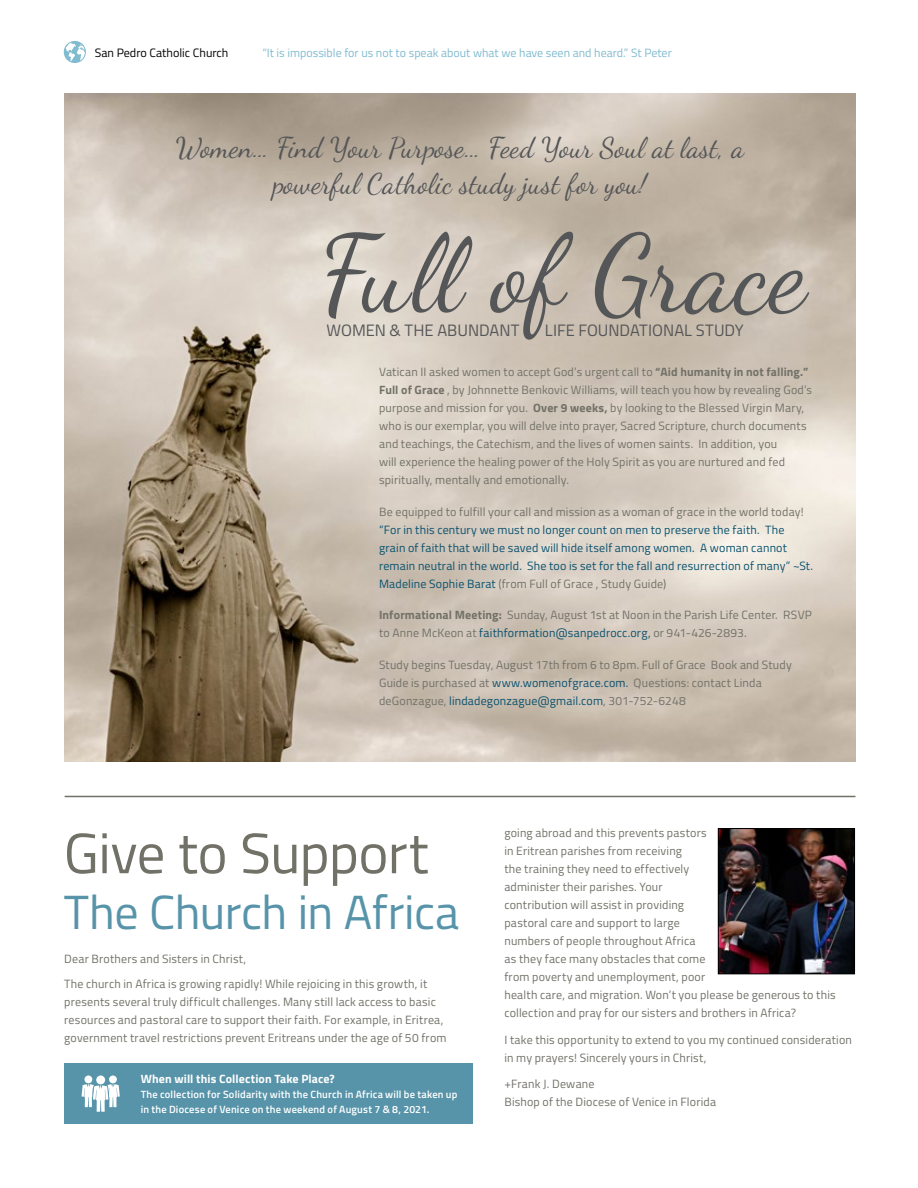
<style>
.page{position:relative;width:918px;height:1188px;background:#fff}
.page>*{position:absolute;margin:0;border:0;box-sizing:border-box;transform-origin:0 0}
.t1{font:108px "Dancing Script";color:#555658}
.t2{font:57px "Titillium";letter-spacing:-.01em;color:#727168}
.t3{font:48px "Titillium";letter-spacing:-.01em;color:#5794a9}
.t4{font:28.5px/36px "Dancing Script";letter-spacing:.005em;color:#555658;text-align:center}
.t5{font:16.5px "Titillium";color:#555658}
.t6{font:12.15px "Titillium";color:#000}
.t7{font:12px/18px "Titillium";letter-spacing:.015em;color:#727168}
.t8{font:12px/18px "Titillium";letter-spacing:.015em;color:#0b526f}
.t9{font:12px "Titillium";color:#81bbcf}
.t10{font:700 12px "Titillium";letter-spacing:.01em;color:#fff}
.t11{font:600 10.5px/15px "Titillium";letter-spacing:.02em;color:#fff}
.s1{font-weight:700}
.s2{color:#727168}
.s3{color:#0b526f}
</style>
<div class="page">
<div style="left:64px;top:1063px;width:409px;height:61px;background:#5794a9"></div>
<hr style="left:65px;top:796px;width:790px;height:1px;background:#727168">
<svg style="left:82px;top:1075px;width:38px;height:37px"></svg>
<img style="left:65px;top:94px;width:790px;height:668px">
<img style="left:720px;top:830px;width:133px;height:142px">
<div style="left:718px;top:828px;width:137px;height:146px;border:1px solid #000"></div>
<svg style="left:64px;top:41px;width:22px;height:22px"></svg>
<p class="t6" style="left:95px;top:44px;width:135px">San Pedro Catholic Church</p>
<p class="t9" style="left:262px;top:44px;width:411px">“It is impossible for us not to speak about what we have seen and heard.” St Peter</p>
<h3 class="t4" style="left:176px;top:130px;width:570px">Women... Find Your Purpose... Feed Your Soul at last, a powerful Catholic study just for you!</h3>
<h1 class="t1" style="left:319px;top:210px;width:488px">Full of Grace</h1>
<p class="t7" style="left:379px;top:363px;width:435px">Vatican II asked women to accept God’s urgent call to <span class="s1">“Aid humanity in not falling.” Full of Grace</span> , by Johnnette Benkovic Williams, will teach you how by revealing God’s purpose and mission for you. <span class="s1">Over 9 weeks,</span> by looking to the Blessed Virgin Mary, who is our exemplar, you will delve into prayer, Sacred Scripture, church documents and teachings, the Catechism, and the lives of women saints. In addition, you<br>will experience the healing power of the Holy Spirit as you are nurtured and fed spiritually, mentally and emotionally.</p>
<p class="t7" style="left:379px;top:502px;width:426px">Be equipped to fulfill your call and mission as a woman of grace in the world today!</p>
<p class="t8" style="left:379px;top:520px;width:436px">“For in this century we must no longer count on men to preserve the faith. The grain of faith that will be saved will hide itself among women. A woman cannot remain neutral in the world. She too is set for the fall and resurrection of many” ~St.<br>Madeline Sophie Barat <span class="s2">(from Full of Grace , Study Guide)</span></p>
<p class="t7" style="left:379px;top:606px;width:435px"><span class="s1">Informational Meeting:</span> Sunday, August 1st at Noon in the Parish Life Center. RSVP to Anne McKeon at <span class="s3">faithformation@sanpedrocc.org,</span> or 941-426-2893.</p>
<p class="t7" style="left:379px;top:655px;width:414px">Study begins Tuesday, August 17th from 6 to 8pm. Full of Grace Book and Study<br>Guide is purchased at <span class="s3">www.womenofgrace.com.</span> Questions: contact Linda deGonzague, <span class="s3">lindadegonzague@gmail.com</span>, 301-752-6248</p>
<h3 class="t5" style="left:327px;top:318px;width:194px">WOMEN &amp; THE ABUNDANT</h3>
<h3 class="t5" style="left:545px;top:318px;width:200px">LIFE FOUNDATIONAL STUDY</h3>
<h2 class="t2" style="left:64px;top:812px;width:366px">Give to Support</h2>
<h3 class="t3" style="left:64px;top:877px;width:397px">The Church in Africa</h3>
<p class="t7" style="left:64px;top:946px;width:365px;line-height:24.8px">Dear Brothers and Sisters in Christ,<br>The church in Africa is growing rapidly! While rejoicing in this growth, it</p>
<p class="t7" style="left:64px;top:992px;width:384px">presents several truly difficult challenges. Many still lack access to basic resources and pastoral care to support their faith. For example, in Eritrea, government travel restrictions prevent Eritreans under the age of 50 from</p>
<p class="t10" style="left:141px;top:1070px;width:196px">When will this Collection Take Place?</p>
<p class="t11" style="left:141px;top:1086px;width:318px">The collection for Solidarity with the Church in Africa will be taken up in the Diocese of Venice on the weekend of August 7 &amp; 8, 2021.</p>
<p class="t7" style="left:504px;top:824px;width:333px">going abroad and this prevents pastors<br>in Eritrean parishes from receiving<br>the training they need to effectively<br>administer their parishes. Your<br>contribution will assist in providing<br>pastoral care and support to large<br>numbers of people throughout Africa<br>as they face many obstacles that come<br>from poverty and unemployment, poor<br>health care, and migration. Won’t you please be generous to this collection and pray for our sisters and brothers in Africa?</p>
<p class="t7" style="left:504px;top:1030px;width:349px">I take this opportunity to extend to you my continued consideration in my prayers! Sincerely yours in Christ,</p>
<p class="t7" style="left:504px;top:1075px;width:213px">+Frank J. Dewane<br>Bishop of the Diocese of Venice in Florida</p>
</div>
